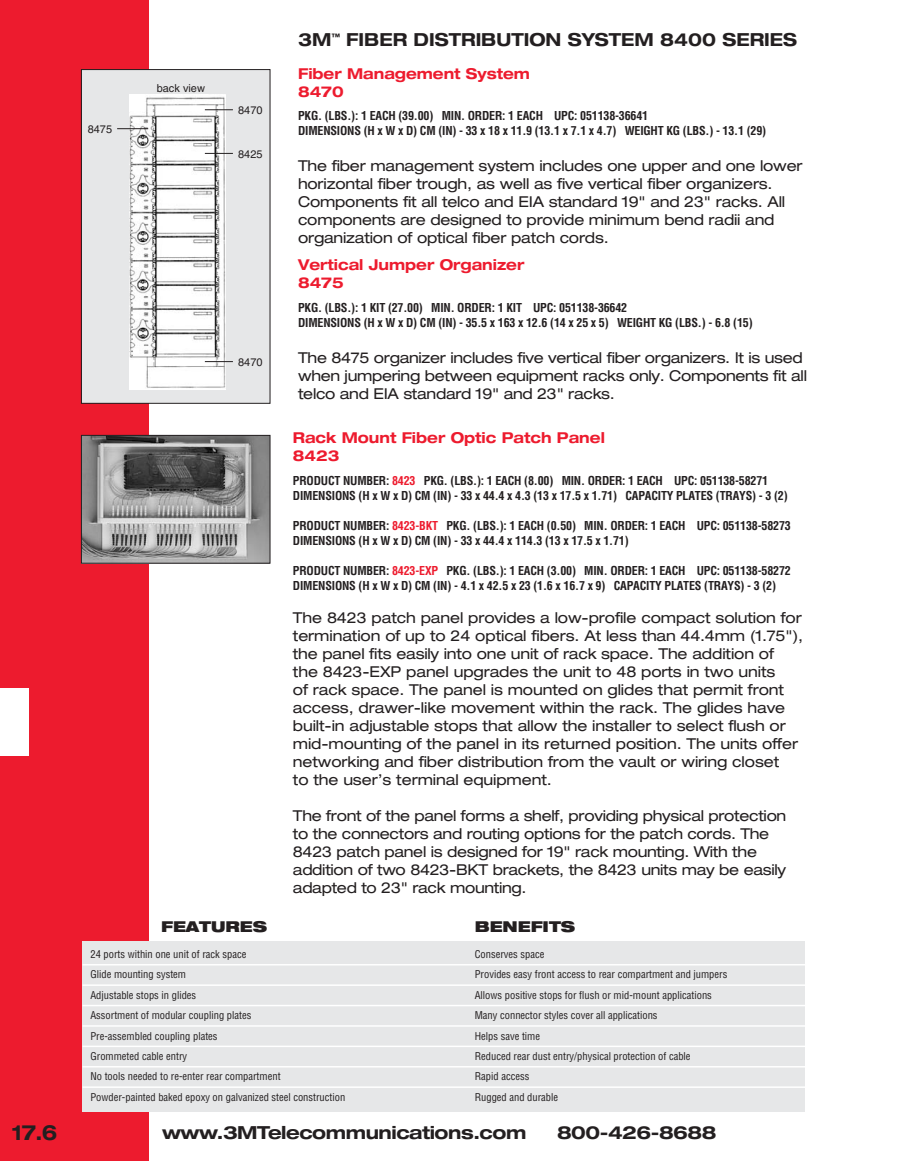
<style>
.page{position:relative;width:905px;height:1161px;background:#fff}
.page>*{position:absolute;margin:0;border:0;box-sizing:border-box;transform-origin:0 0}
.t1{font:700 expanded 21px "Helvetica Neue";color:#231f20;scale:.9 1}
.t2{font:700 expanded 18px "Helvetica Neue";letter-spacing:-.025em;color:#231f20}
.t3{font:700 expanded 18px "Helvetica Neue";color:#231f20;scale:.95 1}
.t4{font:expanded 15px/18px "Helvetica Neue";letter-spacing:-.015em;color:#231f20}
.t5{font:700 expanded 15px/18px "Helvetica Neue";color:#ed1b2e;scale:.95 1}
.t6{font:900 expanded 15px "Helvetica Neue";color:#231f20}
.t7{font:700 condensed 12px/15px "Helvetica";letter-spacing:-.015em;color:#231f20}
.t8{font:10.95px "Helvetica";color:#231f20}
.t9{font:condensed 10.5px "Helvetica";color:#231f20}
.s1{color:#ed1b2e}
</style>
<div class="page">
<div style="left:0;top:0;width:148px;height:1161px;background:#ed1b2e"></div>
<div style="left:0;top:688px;width:28px;height:68px;background:#fff"></div>
<img style="left:83px;top:437px;width:185px;height:125px">
<div style="left:81px;top:435px;width:189px;height:129px;border:1px solid #231f20"></div>
<div style="left:82px;top:941px;width:723px;height:171px;background:#e6e7e8"></div>
<hr style="left:82px;top:964px;width:723px;height:2px;background:#fff">
<hr style="left:82px;top:984px;width:723px;height:2px;background:#fff">
<hr style="left:82px;top:1005px;width:723px;height:1px;background:#fff">
<hr style="left:82px;top:1025px;width:723px;height:2px;background:#fff">
<hr style="left:82px;top:1046px;width:723px;height:1px;background:#fff">
<hr style="left:82px;top:1066px;width:723px;height:2px;background:#fff">
<hr style="left:82px;top:1086px;width:723px;height:2px;background:#fff">
<div style="left:82px;top:70px;width:188px;height:333px;background:#e6e7e8"></div>
<div style="left:81px;top:69px;width:189px;height:335px;border:1px solid #231f20"></div>
<img style="left:129px;top:94px;width:97px;height:295px">
<hr style="left:117px;top:128px;width:31px;height:1px;background:#231f20">
<svg style="left:205px;top:153px;width:28px;height:1px"></svg>
<svg style="left:205px;top:361px;width:28px;height:1px"></svg>
<svg style="left:205px;top:109px;width:28px;height:1px"></svg>
<h1 class="t1" style="left:12px;top:1124px;width:52px">17.6</h1>
<p class="t8" style="left:88px;top:125px;width:26px">8475</p>
<p class="t8" style="left:157px;top:84px;width:50px">back view</p>
<p class="t8" style="left:238px;top:106px;width:26px">8470</p>
<p class="t8" style="left:238px;top:150px;width:26px">8425</p>
<p class="t8" style="left:238px;top:358px;width:26px">8470</p>
<p class="t3" style="left:298px;top:33px;width:527px">3M<sup>™</sup> FIBER DISTRIBUTION SYSTEM 8400 SERIES</p>
<p class="t5" style="left:298px;top:66px;width:246px">Fiber Management System<br>8470</p>
<p class="t7" style="left:298px;top:109px;width:469px">PKG. (LBS.): 1 EACH (39.00) MIN. ORDER: 1 EACH UPC: 051138-36641<br>DIMENSIONS (H x W x D) CM (IN) - 33 x 18 x 11.9 (13.1 x 7.1 x 4.7) WEIGHT KG (LBS.) - 13.1 (29)</p>
<p class="t4" style="left:298px;top:158px;width:506px">The fiber management system includes one upper and one lower horizontal fiber trough, as well as five vertical fiber organizers.<br>Components fit all telco and EIA standard 19" and 23" racks. All components are designed to provide minimum bend radii and organization of optical fiber patch cords.</p>
<p class="t5" style="left:298px;top:257px;width:240px">Vertical Jumper Organizer<br>8475</p>
<p class="t7" style="left:298px;top:301px;width:456px">PKG. (LBS.): 1 KIT (27.00) MIN. ORDER: 1 KIT UPC: 051138-36642<br>DIMENSIONS (H x W x D) CM (IN) - 35.5 x 163 x 12.6 (14 x 25 x 5) WEIGHT KG (LBS.) - 6.8 (15)</p>
<p class="t4" style="left:298px;top:350px;width:510px">The 8475 organizer includes five vertical fiber organizers. It is used when jumpering between equipment racks only. Components fit all telco and EIA standard 19" and 23" racks.</p>
<p class="t5" style="left:293px;top:430px;width:330px">Rack Mount Fiber Optic Patch Panel<br>8423</p>
<p class="t7" style="left:293px;top:474px;width:496px">PRODUCT NUMBER: <span class="s1">8423</span> PKG. (LBS.): 1 EACH (8.00) MIN. ORDER: 1 EACH UPC: 051138-58271<br>DIMENSIONS (H x W x D) CM (IN) - 33 x 44.4 x 4.3 (13 x 17.5 x 1.71) CAPACITY PLATES (TRAYS) - 3 (2)</p>
<p class="t7" style="left:293px;top:519px;width:499px">PRODUCT NUMBER: <span class="s1">8423-BKT</span> PKG. (LBS.): 1 EACH (0.50) MIN. ORDER: 1 EACH UPC: 051138-58273<br>DIMENSIONS (H x W x D) CM (IN) - 33 x 44.4 x 114.3 (13 x 17.5 x 1.71)</p>
<p class="t7" style="left:293px;top:564px;width:499px">PRODUCT NUMBER: <span class="s1">8423-EXP</span> PKG. (LBS.): 1 EACH (3.00) MIN. ORDER: 1 EACH UPC: 051138-58272<br>DIMENSIONS (H x W x D) CM (IN) - 4.1 x 42.5 x 23 (1.6 x 16.7 x 9) CAPACITY PLATES (TRAYS) - 3 (2)</p>
<p class="t4" style="left:293px;top:610px;width:512px">The 8423 patch panel provides a low-profile compact solution for termination of up to 24 optical fibers. At less than 44.4mm (1.75"), the panel fits easily into one unit of rack space. The addition of<br>the 8423-EXP panel upgrades the unit to 48 ports in two units<br>of rack space. The panel is mounted on glides that permit front access, drawer-like movement within the rack. The glides have built-in adjustable stops that allow the installer to select flush or mid-mounting of the panel in its returned position. The units offer networking and fiber distribution from the vault or wiring closet<br>to the user’s terminal equipment.</p>
<p class="t4" style="left:293px;top:808px;width:495px">The front of the panel forms a shelf, providing physical protection to the connectors and routing options for the patch cords. The 8423 patch panel is designed for 19" rack mounting. With the addition of two 8423-BKT brackets, the 8423 units may be easily adapted to 23" rack mounting.</p>
<p class="t6" style="left:161px;top:921px;width:108px">FEATURES</p>
<p class="t6" style="left:475px;top:921px;width:102px">BENEFITS</p>
<p class="t9" style="left:90px;top:950px;width:157px">24 ports within one unit of rack space</p>
<p class="t9" style="left:475px;top:950px;width:71px">Conserves space</p>
<p class="t9" style="left:90px;top:970px;width:97px">Glide mounting system</p>
<p class="t9" style="left:475px;top:970px;width:254px">Provides easy front access to rear compartment and jumpers</p>
<p class="t9" style="left:90px;top:991px;width:107px">Adjustable stops in glides</p>
<p class="t9" style="left:475px;top:991px;width:239px">Allows positive stops for flush or mid-mount applications</p>
<p class="t9" style="left:90px;top:1011px;width:162px">Assortment of modular coupling plates</p>
<p class="t9" style="left:475px;top:1011px;width:184px">Many connector styles cover all applications</p>
<p class="t9" style="left:90px;top:1032px;width:129px">Pre-assembled coupling plates</p>
<p class="t9" style="left:475px;top:1032px;width:67px">Helps save time</p>
<p class="t9" style="left:90px;top:1052px;width:98px">Grommeted cable entry</p>
<p class="t9" style="left:475px;top:1052px;width:217px">Reduced rear dust entry/physical protection of cable</p>
<p class="t9" style="left:90px;top:1072px;width:192px">No tools needed to re-enter rear compartment</p>
<p class="t9" style="left:475px;top:1072px;width:56px">Rapid access</p>
<p class="t9" style="left:90px;top:1093px;width:256px">Powder-painted baked epoxy on galvanized steel construction</p>
<p class="t9" style="left:475px;top:1093px;width:85px">Rugged and durable</p>
<p class="t2" style="left:162px;top:1126px;width:366px">www.3MTelecommunications.com</p>
<p class="t2" style="left:557px;top:1126px;width:161px">800-426-8688</p>
</div>
